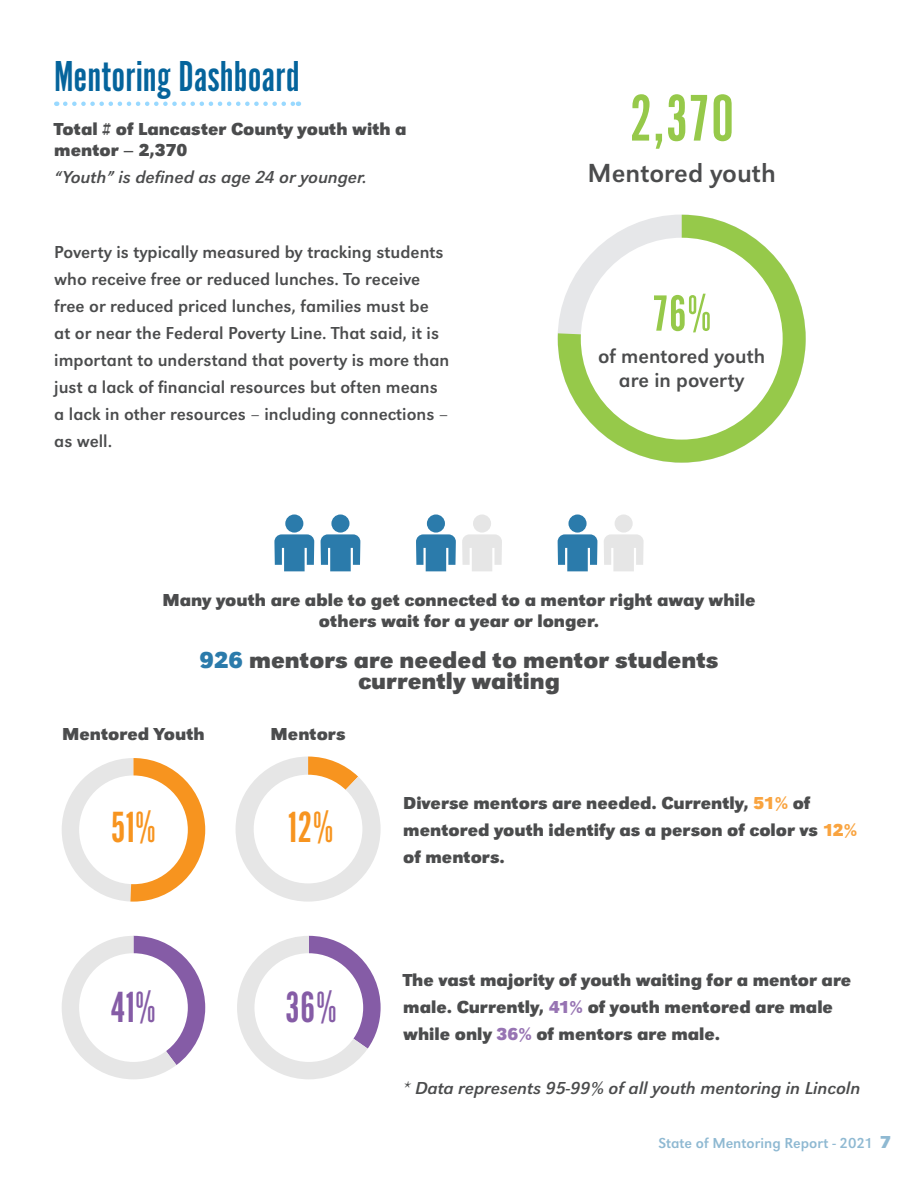
<style>
.page{position:relative;width:918px;height:1188px;background:#fff}
.page>*{position:absolute;margin:0;border:0;box-sizing:border-box;transform-origin:0 0}
.t1{font:68.4px "Alternate Got No 1 D";color:#96c94a}
.t2{font:52.8px "Alternate Got No 1 D";color:#96c94a}
.t3{font:45.3px "Alternate Got No 1 D";color:#f7941f}
.t4{font:45.3px "Alternate Got No 1 D";color:#855ca6}
.t5{font:45px "Alternate Got No 1 D";color:#05649c}
.t6{font:27.15px "URW Grotesk T";color:#4b4c4d}
.t7{font:700 24px/21px "URW Grotesk T";color:#4b4c4d;text-align:center}
.t8{font:21px/24.5px "URW Grotesk T";color:#4b4c4d;text-align:center}
.t9{font:700 18px/27px "URW Grotesk T";color:#4b4c4d}
.t10{font:18px/27px "URW Grotesk T";color:#4b4c4d}
.t11{font:italic 18px "URW Grotesk T";color:#4b4c4d}
.t12{font:15px "URW Grotesk T";color:#8fb9d2}
.s1{color:#2b7bab}
.s2{color:#f9a440}
.s3{color:#9774b3}
.s4{font-weight:700;font-size:18px}
</style>
<div class="page">
<svg style="left:558px;top:215px;width:248px;height:248px"></svg>
<div style="left:581px;top:238px;width:202px;height:202px;background:#fff;border-radius:50%"></div>
<svg style="left:65px;top:102px;width:234px;height:4px"></svg>
<svg style="left:274px;top:534px;width:40px;height:37px"></svg>
<div style="left:285px;top:514px;width:18px;height:19px;background:#2b7bab;border-radius:50%"></div>
<svg style="left:320px;top:534px;width:41px;height:37px;background:#5293ba"></svg>
<svg style="left:331px;top:514px;width:19px;height:19px"></svg>
<svg style="left:416px;top:534px;width:40px;height:37px"></svg>
<div style="left:427px;top:514px;width:18px;height:19px;background:#2b7bab;border-radius:50%"></div>
<svg style="left:462px;top:534px;width:40px;height:37px"></svg>
<div style="left:473px;top:514px;width:18px;height:19px;background:#e6e6e6;border-radius:50%"></div>
<svg style="left:557px;top:534px;width:41px;height:37px;background:#5293ba"></svg>
<svg style="left:568px;top:514px;width:19px;height:19px"></svg>
<svg style="left:604px;top:534px;width:40px;height:37px"></svg>
<div style="left:615px;top:514px;width:18px;height:19px;background:#e6e6e6;border-radius:50%"></div>
<svg style="left:62px;top:758px;width:143px;height:144px"></svg>
<div style="left:79px;top:775px;width:109px;height:109px;background:#fff;border-radius:50%"></div>
<svg style="left:236px;top:757px;width:145px;height:145px"></svg>
<div style="left:254px;top:775px;width:108px;height:108px;background:#fff;border-radius:50%"></div>
<svg style="left:62px;top:936px;width:143px;height:143px"></svg>
<div style="left:79px;top:953px;width:109px;height:109px;background:#fff;border-radius:50%"></div>
<svg style="left:237px;top:936px;width:144px;height:143px"></svg>
<div style="left:254px;top:953px;width:109px;height:109px;background:#fff;border-radius:50%"></div>
<p class="t5" style="left:54px;top:54px;width:247px">Mentoring Dashboard</p>
<p class="t9" style="left:54px;top:119px;width:354px;line-height:21px">Total # of Lancaster County youth with a mentor – 2,370</p>
<p class="t11" style="left:54px;top:167px;width:314px">“Youth” is defined as age 24 or younger.</p>
<p class="t10" style="left:54px;top:239px;width:397px">Poverty is typically measured by tracking students who receive free or reduced lunches. To receive free or reduced priced lunches, families must be<br>at or near the Federal Poverty Line. That said, it is important to understand that poverty is more than just a lack of financial resources but often means a lack in other resources – including connections – as well.</p>
<p class="t1" style="left:629px;top:84px;width:107px">2,370</p>
<p class="t6" style="left:588px;top:158px;width:190px">Mentored youth</p>
<p class="t2" style="left:652px;top:287px;width:62px">76%</p>
<p class="t8" style="left:598px;top:344px;width:169px">of mentored youth are in poverty</p>
<p class="t9" style="left:162px;top:589px;width:595px;line-height:21px;text-align:center">Many youth are able to get connected to a mentor right away while others wait for a year or longer.</p>
<p class="t7" style="left:199px;top:649px;width:521px"><span class="s1">926</span> mentors are needed to mentor students currently waiting</p>
<p class="t9" style="left:62px;top:721px;width:144px">Mentored Youth</p>
<p class="t9" style="left:271px;top:721px;width:76px">Mentors</p>
<p class="t3" style="left:111px;top:804px;width:47px">51%</p>
<p class="t4" style="left:111px;top:984px;width:47px">41%</p>
<p class="t3" style="left:288px;top:804px;width:47px">12%</p>
<p class="t4" style="left:285px;top:984px;width:54px">36%</p>
<p class="t9" style="left:403px;top:789px;width:456px">Diverse mentors are needed. Currently, <span class="s2">51%</span> of mentored youth identify as a person of color vs <span class="s2">12% </span>of mentors.</p>
<p class="t9" style="left:403px;top:966px;width:450px">The vast majority of youth waiting for a mentor are male. Currently, <span class="s3">41%</span> of youth mentored are male while only <span class="s3">36%</span> of mentors are male.</p>
<p class="t11" style="left:403px;top:1077px;width:459px">* Data represents 95-99% of all youth mentoring in Lincoln</p>
<p class="t12" style="left:658px;top:1134px;width:234px">State of Mentoring Report - 2021 <span class="s4">7</span></p>
</div>
